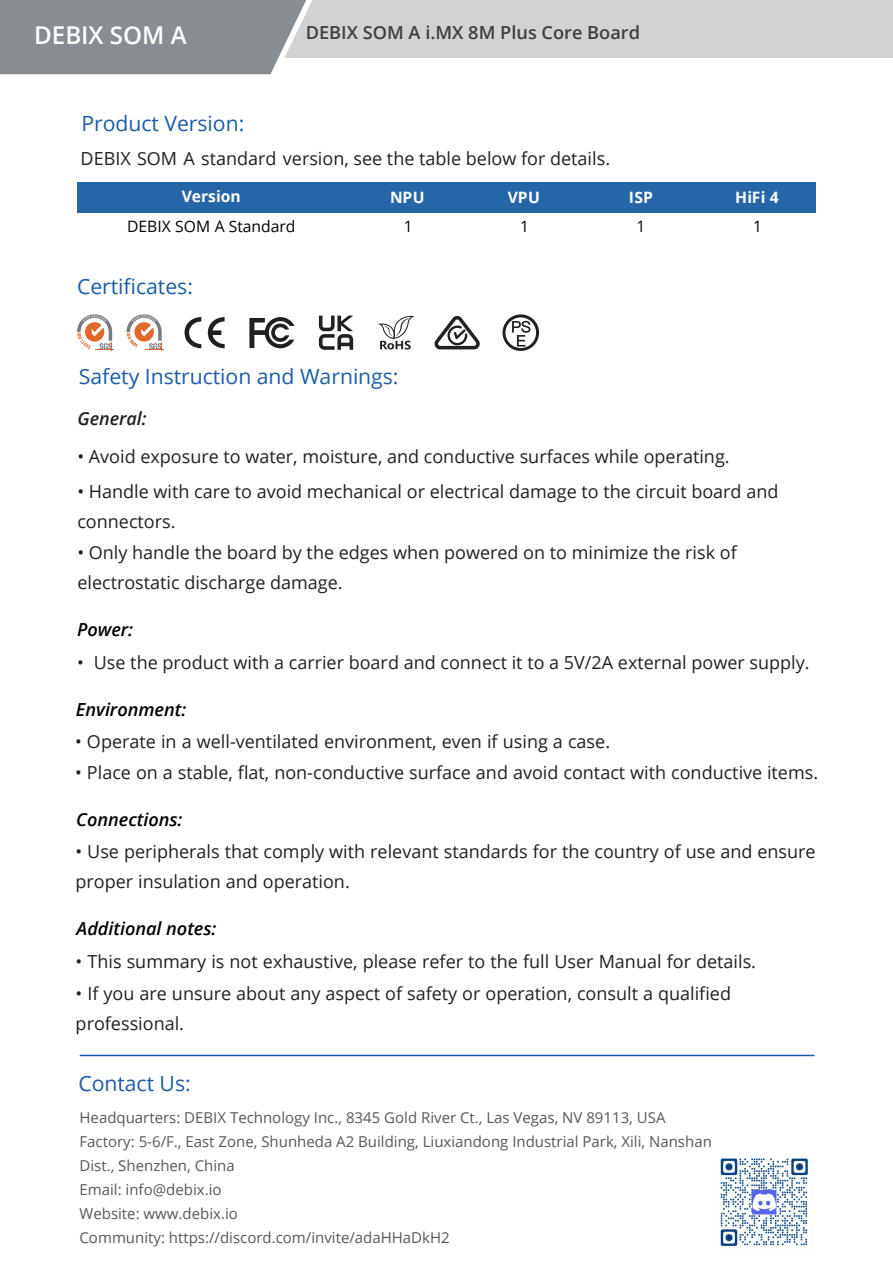
<style>
.page{position:relative;width:893px;height:1263px;background:#fff}
.page>*{position:absolute;margin:0;border:0;box-sizing:border-box;transform-origin:0 0}
.t1{font:600 24.6px "Open Sans";color:#fff}
.t2{font:21px "Open Sans";color:#1d5cab}
.t3{font:18px/30px "Open Sans";color:#231f20}
.t4{font:italic 600 18px "Open Sans";color:#000}
.t5{font:600 18px "Open Sans";color:#3f3f40}
.t6{font:italic 600 18px "Open Sans";color:#231f20}
.t7{font:700 15.75px "Open Sans";color:#fff}
.t8{font:15.75px "Open Sans";color:#030303}
.t9{font:15px/24.2px "Open Sans";color:#57585a}
</style>
<div class="page">
<svg style="left:0;top:0;width:893px;height:74px"></svg>
<hr style="left:80px;top:1055px;width:734px;height:1px;background:#1d5cab">
<div style="left:78px;top:182px;width:272px;height:31px;background:#2566a9"></div>
<div style="left:349px;top:182px;width:117px;height:31px;background:#2566a9"></div>
<div style="left:465px;top:182px;width:118px;height:31px;background:#2566a9"></div>
<div style="left:582px;top:182px;width:117px;height:31px;background:#2566a9"></div>
<div style="left:698px;top:182px;width:118px;height:31px;background:#2566a9"></div>
<svg style="left:127px;top:314px;width:37px;height:37px"></svg>
<svg style="left:77px;top:314px;width:37px;height:37px"></svg>
<svg style="left:249px;top:317px;width:45px;height:32px"></svg>
<svg style="left:378px;top:315px;width:36px;height:34px"></svg>
<svg style="left:184px;top:317px;width:41px;height:32px"></svg>
<svg style="left:319px;top:316px;width:34px;height:34px"></svg>
<svg style="left:435px;top:316px;width:45px;height:33px"></svg>
<svg style="left:502px;top:314px;width:37px;height:37px"></svg>
<img style="left:720px;top:1158px;width:88px;height:88px">
<h1 class="t1" style="left:34px;top:19px;width:154px">DEBIX SOM A</h1>
<p class="t5" style="left:306px;top:20px;width:336px">DEBIX SOM A i.MX 8M Plus Core Board</p>
<p class="t2" style="left:81px;top:109px;width:164px">Product Version:</p>
<p class="t3" style="left:81px;top:143px;width:531px">DEBIX SOM A standard version, see the table below for details.</p>
<p class="t7" style="left:182px;top:186px;width:61px">Version</p>
<p class="t8" style="left:127px;top:215px;width:170px">DEBIX SOM A Standard</p>
<p class="t2" style="left:77px;top:272px;width:117px">Certificates:</p>
<p class="t7" style="left:390px;top:186px;width:36px">NPU</p>
<p class="t7" style="left:508px;top:186px;width:33px">VPU</p>
<p class="t7" style="left:629px;top:186px;width:26px">ISP</p>
<p class="t7" style="left:735px;top:186px;width:45px">HiFi 4</p>
<p class="t8" style="left:404px;top:215px;width:10px">1</p>
<p class="t8" style="left:520px;top:215px;width:10px">1</p>
<p class="t8" style="left:637px;top:215px;width:10px">1</p>
<p class="t8" style="left:753px;top:215px;width:10px">1</p>
<p class="t2" style="left:79px;top:362px;width:321px">Safety Instruction and Warnings:</p>
<p class="t6" style="left:77px;top:406px;width:71px">General:</p>
<p class="t3" style="left:77px;top:441px;width:654px">• Avoid exposure to water, moisture, and conductive surfaces while operating.</p>
<p class="t3" style="left:77px;top:476px;width:702px">• Handle with care to avoid mechanical or electrical damage to the circuit board and</p>
<p class="t3" style="left:77px;top:506px;width:100px">connectors.</p>
<p class="t3" style="left:77px;top:537px;width:661px">• Only handle the board by the edges when powered on to minimize the risk of electrostatic discharge damage.</p>
<p class="t4" style="left:77px;top:617px;width:58px">Power:</p>
<p class="t3" style="left:77px;top:647px;width:734px">• Use the product with a carrier board and connect it to a 5V/2A external power supply.</p>
<p class="t4" style="left:76px;top:697px;width:112px">Environment:</p>
<p class="t3" style="left:75px;top:726px;width:536px">• Operate in a well-ventilated environment, even if using a case.</p>
<p class="t3" style="left:75px;top:757px;width:744px">• Place on a stable, flat, non-conductive surface and avoid contact with conductive items.</p>
<p class="t4" style="left:76px;top:807px;width:108px">Connections:</p>
<p class="t3" style="left:75px;top:836px;width:742px">• Use peripherals that comply with relevant standards for the country of use and ensure proper insulation and operation.</p>
<p class="t4" style="left:77px;top:916px;width:141px">Additional notes:</p>
<p class="t3" style="left:76px;top:946px;width:682px">• This summary is not exhaustive, please refer to the full User Manual for details.</p>
<p class="t3" style="left:76px;top:978px;width:657px">• If you are unsure about any aspect of safety or operation, consult a qualified professional.</p>
<p class="t2" style="left:78px;top:1069px;width:114px">Contact Us:</p>
<p class="t9" style="left:80px;top:1104px;width:634px">Headquarters: DEBIX Technology Inc., 8345 Gold River Ct., Las Vegas, NV 89113, USA Factory: 5-6/F., East Zone, Shunheda A2 Building, Liuxiandong Industrial Park, Xili, Nanshan Dist., Shenzhen, China<br>Email: info@debix.io<br>Website: www.debix.io<br>Community: https://discord.com/invite/adaHHaDkH2</p>
</div>
